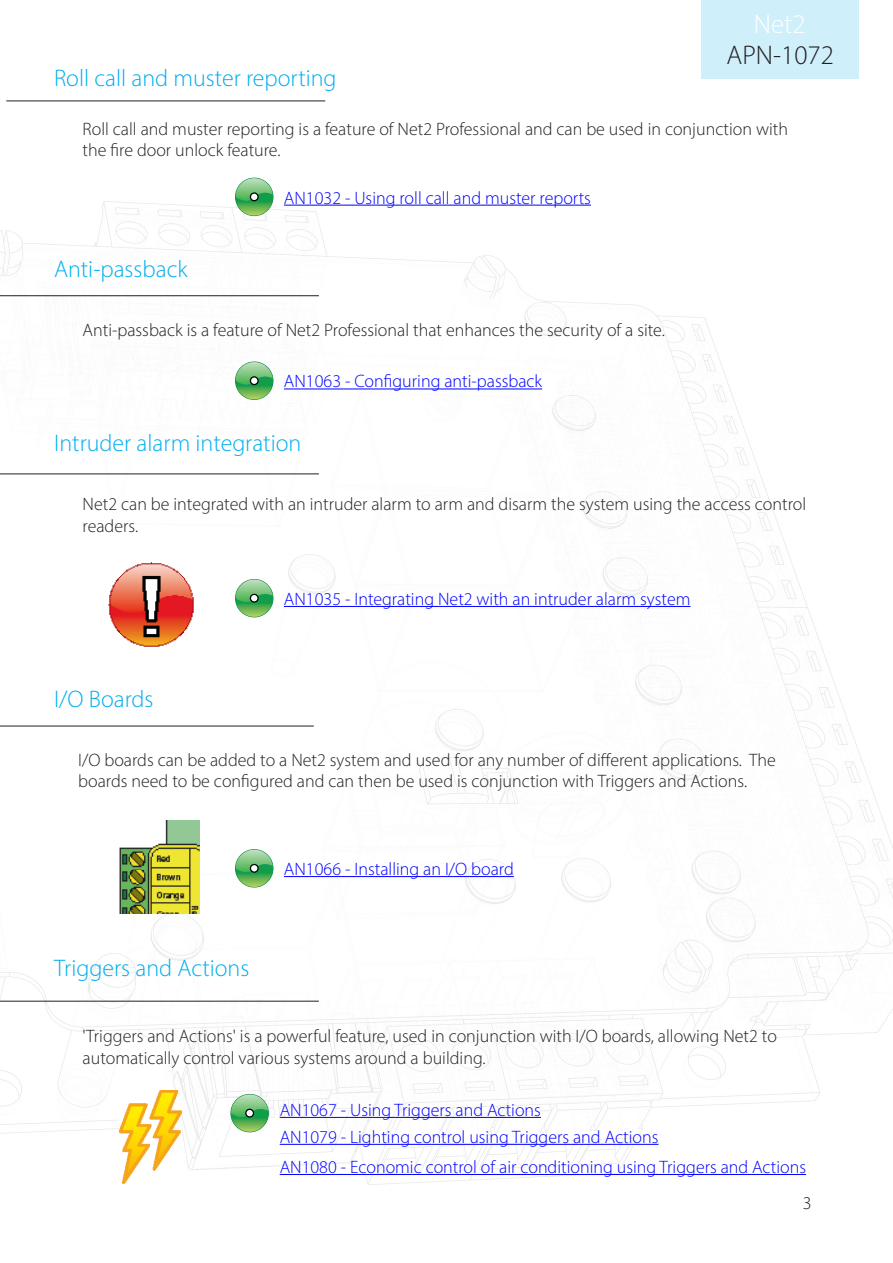
<style>
.page{position:relative;width:893px;height:1263px;background:#fff}
.page>*{position:absolute;margin:0;border:0;box-sizing:border-box;transform-origin:0 0}
.t1{font:300 27px "Myriad Pro";color:#231f20}
.t2{font:300 27px "Myriad Pro";color:#fff}
.Section_title{font:300 24px "Myriad Pro";color:#00aeef}
.Text{font:300 18px/21.6px "Myriad Pro";color:#231f20}
.Text_-_Blue{font:300 18px "Myriad Pro";color:#00f}
</style>
<div class="page">
<img style="left:0;top:177px;width:893px;height:1008px">
<div style="left:702px;top:0;width:157px;height:79px;background:#cfeffb"></div>
<hr style="left:6px;top:101px;width:319px;height:1px;background:#231f20">
<hr style="left:0;top:295px;width:319px;height:1px;background:#231f20">
<hr style="left:0;top:474px;width:319px;height:1px;background:#231f20">
<hr style="left:0;top:726px;width:314px;height:1px;background:#231f20">
<hr style="left:0;top:1001px;width:319px;height:1px;background:#231f20">
<div style="left:235px;top:178px;width:38px;height:38px;border:1px solid #0b8c44;border-radius:50%"></div>
<svg style="left:236px;top:178px;width:37px;height:38px"></svg>
<div style="left:250px;top:193px;width:8px;height:8px;background:#fff;border-radius:50%"></div>
<div style="left:250px;top:192px;width:9px;height:9px;border:1px solid #000;border-radius:50%"></div>
<hr style="left:284px;top:205px;width:307px;height:1px;background:#00f">
<div style="left:235px;top:361px;width:38px;height:39px;border:1px solid #0b8c44;border-radius:50%"></div>
<svg style="left:236px;top:362px;width:37px;height:37px"></svg>
<div style="left:250px;top:377px;width:8px;height:7px;background:#fff;border-radius:50%"></div>
<div style="left:250px;top:376px;width:9px;height:9px;border:1px solid #000;border-radius:50%"></div>
<hr style="left:284px;top:389px;width:258px;height:1px;background:#00f">
<div style="left:235px;top:579px;width:38px;height:38px;border:1px solid #0b8c44;border-radius:50%"></div>
<svg style="left:236px;top:579px;width:37px;height:38px"></svg>
<div style="left:250px;top:594px;width:8px;height:8px;background:#fff;border-radius:50%"></div>
<div style="left:250px;top:594px;width:9px;height:9px;border:1px solid #000;border-radius:50%"></div>
<hr style="left:284px;top:606px;width:406px;height:1px;background:#00f">
<img style="left:105px;top:558px;width:93px;height:94px">
<div style="left:235px;top:849px;width:38px;height:38px;border:1px solid #0b8c44;border-radius:50%"></div>
<svg style="left:236px;top:850px;width:37px;height:37px"></svg>
<div style="left:250px;top:864px;width:8px;height:8px;background:#fff;border-radius:50%"></div>
<div style="left:250px;top:864px;width:9px;height:9px;border:1px solid #000;border-radius:50%"></div>
<hr style="left:284px;top:876px;width:230px;height:1px;background:#00f">
<img style="left:117px;top:820px;width:82px;height:94px">
<div style="left:230px;top:1094px;width:39px;height:38px;border:1px solid #0b8c44;border-radius:50%"></div>
<svg style="left:231px;top:1094px;width:37px;height:38px"></svg>
<div style="left:246px;top:1109px;width:7px;height:8px;background:#fff;border-radius:50%"></div>
<div style="left:245px;top:1109px;width:9px;height:8px;border:1px solid #000;border-radius:50%"></div>
<hr style="left:280px;top:1117px;width:261px;height:1px;background:#00f">
<img style="left:119px;top:1090px;width:63px;height:93px">
<hr style="left:280px;top:1174px;width:526px;height:1px;background:#00f">
<hr style="left:280px;top:1144px;width:378px;height:1px;background:#00f">
<h1 class="t2" style="left:754px;top:8px;width:53px">Net2</h1>
<h1 class="t1" style="left:727px;top:39px;width:109px">APN-1072</h1>
<p class="Section_title" style="left:54px;top:63px;width:284px">Roll call and muster reporting</p>
<p class="Text" style="left:83px;top:118px;width:707px">Roll call and muster reporting is a feature of Net2 Professional and can be used in conjunction with the fire door unlock feature.</p>
<p class="Text_-_Blue" style="left:284px;top:187px;width:308px">AN1032 - Using roll call and muster reports</p>
<p class="Section_title" style="left:54px;top:255px;width:135px">Anti-passback</p>
<p class="Text" style="left:83px;top:319px;width:584px">Anti-passback is a feature of Net2 Professional that enhances the security of a site.</p>
<p class="Text_-_Blue" style="left:284px;top:371px;width:260px">AN1063 - Configuring anti-passback</p>
<p class="Section_title" style="left:54px;top:429px;width:249px">Intruder alarm integration</p>
<p class="Text" style="left:83px;top:493px;width:725px">Net2 can be integrated with an intruder alarm to arm and disarm the system using the access control readers.</p>
<p class="Section_title" style="left:54px;top:684px;width:101px">I/O Boards</p>
<p class="Text_-_Blue" style="left:284px;top:588px;width:408px">AN1035 - Integrating Net2 with an intruder alarm system</p>
<p class="Text" style="left:78px;top:749px;width:699px">I/O boards can be added to a Net2 system and used for any number of different applications. The boards need to be configured and can then be used is conjunction with Triggers and Actions.</p>
<p class="Section_title" style="left:54px;top:954px;width:197px">Triggers and Actions</p>
<p class="Text_-_Blue" style="left:284px;top:858px;width:231px">AN1066 - Installing an I/O board</p>
<p class="Text" style="left:83px;top:1025px;width:696px">'Triggers and Actions' is a powerful feature, used in conjunction with I/O boards, allowing Net2 to automatically control various systems around a building.</p>
<p class="Text_-_Blue" style="left:280px;top:1099px;width:263px">AN1067 - Using Triggers and Actions</p>
<p class="Text_-_Blue" style="left:280px;top:1126px;width:380px">AN1079 - Lighting control using Triggers and Actions</p>
<p class="Text_-_Blue" style="left:280px;top:1156px;width:528px">AN1080 - Economic control of air conditioning using Triggers and Actions</p>
<p class="Text" style="left:803px;top:1192px;width:10px">3</p>
</div>
